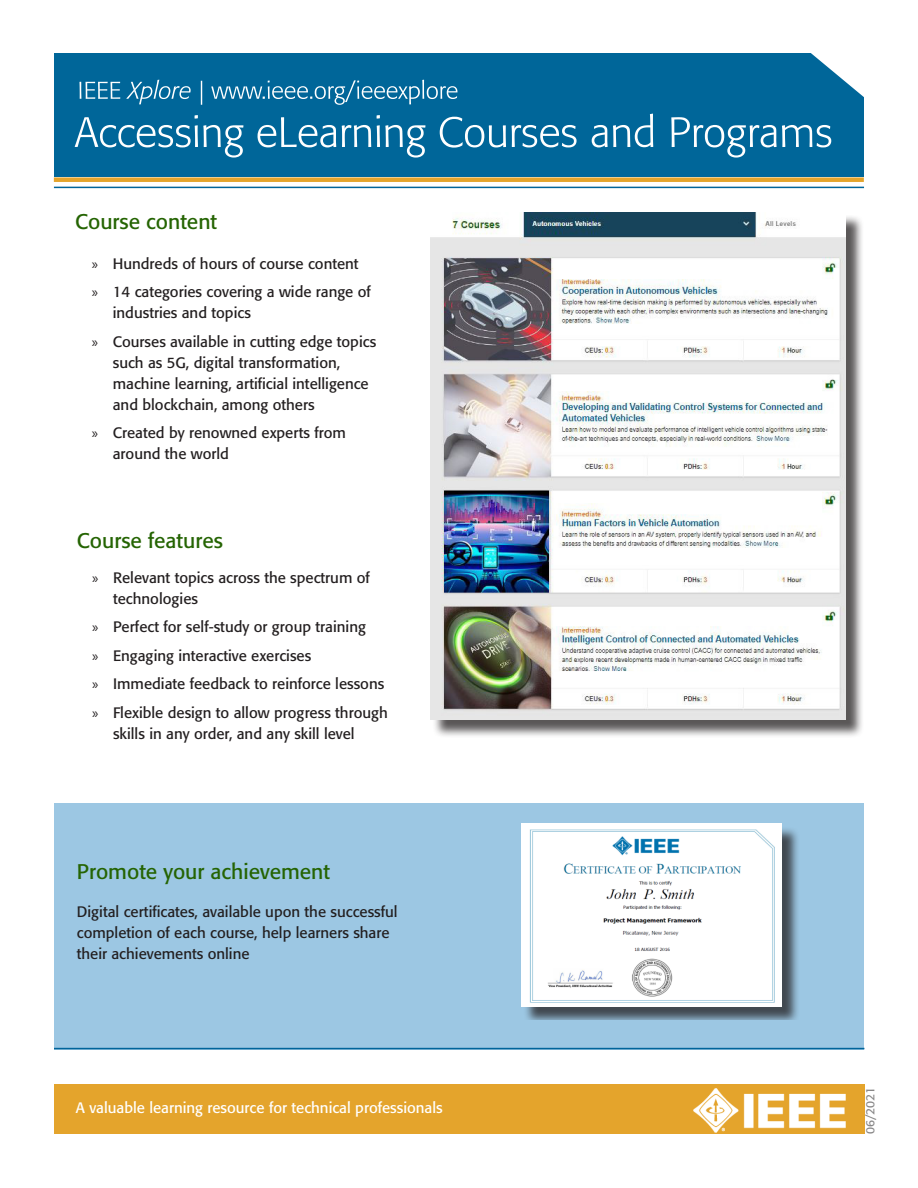
<style>
.page{position:relative;width:918px;height:1188px;background:#fff}
.page>*{position:absolute;margin:0;border:0;box-sizing:border-box;transform-origin:0 0}
.t1{font:21px "Formata";color:#256403}
.User_Guide_Paragraph{font:15px/21px "Formata";color:#231f20}
.t2{font:15px "Formata";color:#fff}
.t3{font:12px "Formata";color:#888787}
.s1{font-family:"Myriad Pro"}
</style>
<div class="page">
<div style="left:54px;top:803px;width:810px;height:246px;background:#9cc7e3"></div>
<hr style="left:54px;top:1048px;width:810px;height:1px;background:#00649a">
<hr style="left:54px;top:187px;width:810px;height:1px;background:#00649a">
<div style="left:54px;top:177px;width:810px;height:5px;background:#e4a42c"></div>
<div style="left:54px;top:1085px;width:810px;height:49px;background:#e4a42c"></div>
<div style="left:54px;top:53px;width:810px;height:124px;background:#069"></div>
<svg style="left:811px;top:53px;width:53px;height:44px"></svg>
<svg style="left:440px;top:114px;width:391px;height:44px"></svg>
<svg style="left:258px;top:115px;width:167px;height:43px"></svg>
<svg style="left:75px;top:115px;width:168px;height:43px"></svg>
<svg style="left:79px;top:80px;width:378px;height:25px"></svg>
<div style="left:432px;top:215px;width:432px;height:523px;background:#231f20;opacity:.75"></div>
<img style="left:430px;top:212px;width:415px;height:508px">
<div style="left:523px;top:826px;width:277px;height:193px;background:#231f20;opacity:.75"></div>
<img style="left:521px;top:824px;width:261px;height:182px">
<img style="left:694px;top:1088px;width:151px;height:45px">
<p class="t1" style="left:75px;top:208px;width:144px">Course content</p>
<p class="User_Guide_Paragraph" style="left:92px;top:253px;width:268px"><span class="s1">»</span> Hundreds of hours of course content</p>
<p class="User_Guide_Paragraph" style="left:113px;top:282px;width:260px;text-indent:-21px"><span class="s1">»</span> 14 categories covering a wide range of industries and topics</p>
<p class="User_Guide_Paragraph" style="left:113px;top:331px;width:265px;text-indent:-21px"><span class="s1">»</span> Courses available in cutting edge topics such as 5G, digital transformation, machine learning, artificial intelligence and blockchain, among others</p>
<p class="User_Guide_Paragraph" style="left:113px;top:423px;width:235px;text-indent:-21px"><span class="s1">»</span> Created by renowned experts from around the world</p>
<p class="t1" style="left:77px;top:528px;width:148px">Course features</p>
<p class="User_Guide_Paragraph" style="left:113px;top:567px;width:258px;text-indent:-21px"><span class="s1">»</span> Relevant topics across the spectrum of technologies</p>
<p class="User_Guide_Paragraph" style="left:92px;top:616px;width:275px"><span class="s1">»</span> Perfect for self-study or group training</p>
<p class="User_Guide_Paragraph" style="left:92px;top:645px;width:221px"><span class="s1">»</span> Engaging interactive exercises</p>
<p class="User_Guide_Paragraph" style="left:92px;top:673px;width:294px"><span class="s1">»</span> Immediate feedback to reinforce lessons</p>
<p class="User_Guide_Paragraph" style="left:113px;top:702px;width:276px;text-indent:-21px"><span class="s1">»</span> Flexible design to allow progress through skills in any order, and any skill level</p>
<p class="t1" style="left:77px;top:858px;width:255px">Promote your achievement</p>
<p class="User_Guide_Paragraph" style="left:77px;top:901px;width:322px">Digital certificates, available upon the successful completion of each course, help learners share their achievements online</p>
<p class="t2" style="left:76px;top:1099px;width:368px">A valuable learning resource for technical professionals</p>
<p class="t3" style="left:863px;top:1134px;width:49px;rotate:-90deg">06/2021</p>
</div>
